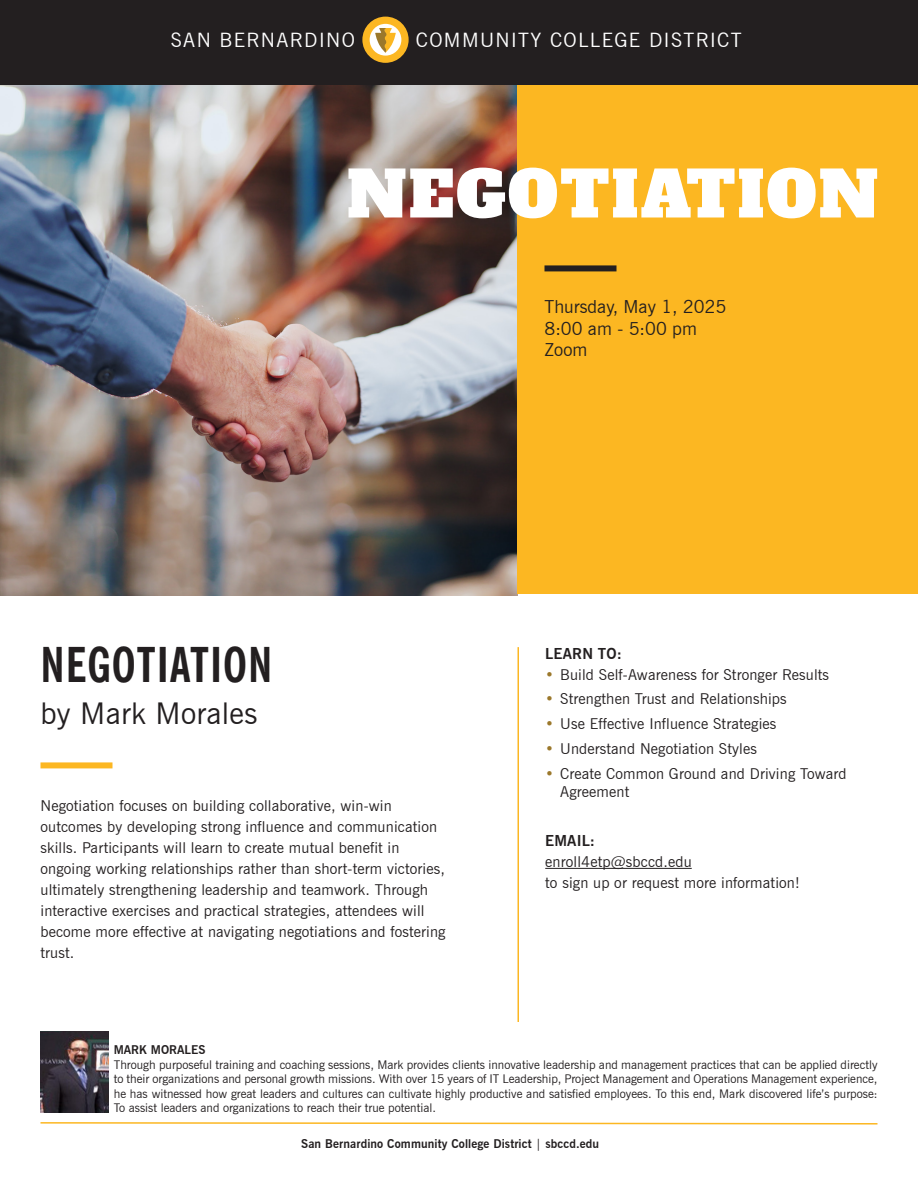
<style>
.page{position:relative;width:918px;height:1188px;background:#fff}
.page>*{position:absolute;margin:0;border:0;box-sizing:border-box;transform-origin:0 0}
.t1{font:63px "Alfa Slab One";letter-spacing:.04em;color:#fff}
.t2{font:700 condensed 48px "News Gothic BT";letter-spacing:.02em;color:#231f20}
.t3{font:30px "News Gothic BT";letter-spacing:.01em;color:#231f20}
.t4{font:19.95px "News Gothic BT";letter-spacing:.07em;color:#fff}
.t5{font:18px "News Gothic BT";color:#231f20}
.t6{font:15px/21px "News Gothic BT";letter-spacing:.01em;color:#231f20}
.t7{font:700 15px "News Gothic BT";letter-spacing:.01em;color:#231f20}
.t8{font:12px/14.4px "News Gothic BT";color:#231f20;text-align:justify}
.t9{font:700 12px "News Gothic BT";letter-spacing:.01em;color:#231f20}
.s1{font-weight:700;color:#9b782b}
.s2{font-weight:400}
</style>
<div class="page">
<div style="left:0;top:0;width:918px;height:85px;background:#231f20"></div>
<img style="left:0;top:85px;width:518px;height:510px">
<div style="left:362px;top:17px;width:47px;height:46px;background:#fcb722;border-radius:50%"></div>
<div style="left:370px;top:24px;width:31px;height:32px;background:#fff;border-radius:50%"></div>
<svg style="left:375px;top:28px;width:21px;height:25px"></svg>
<div style="left:518px;top:85px;width:400px;height:509px;background:#fcb722"></div>
<div style="left:40px;top:762px;width:72px;height:6px;background:#fcb722"></div>
<div style="left:544px;top:265px;width:72px;height:6px;background:#231f20"></div>
<svg style="left:40px;top:1122px;width:838px;height:3px"></svg>
<hr style="left:518px;top:647px;width:1px;height:375px;background:#fcb722">
<hr style="left:545px;top:868px;width:147px;height:1px;background:#231f20">
<img style="left:40px;top:1032px;width:69px;height:80px">
<p class="t4" style="left:171px;top:28px;width:186px">SAN BERNARDINO</p>
<p class="t4" style="left:416px;top:28px;width:327px">COMMUNITY COLLEGE DISTRICT</p>
<p class="t1" style="left:347px;top:140px;width:533px">NEGOTIATION</p>
<p class="t5" style="left:544px;top:296px;width:183px">Thursday, May 1, 2025</p>
<p class="t5" style="left:544px;top:318px;width:154px">8:00 am - 5:00 pm</p>
<p class="t5" style="left:544px;top:339px;width:44px">Zoom</p>
<p class="t2" style="left:40px;top:636px;width:233px">NEGOTIATION</p>
<p class="t3" style="left:40px;top:695px;width:218px">by Mark Morales</p>
<p class="t6" style="left:40px;top:795px;width:407px">Negotiation focuses on building collaborative, win-win outcomes by developing strong influence and communication skills. Participants will learn to create mutual benefit in ongoing working relationships rather than short-term victories, ultimately strengthening leadership and teamwork. Through interactive exercises and practical strategies, attendees will become more effective at navigating negotiations and fostering trust.</p>
<p class="t7" style="left:545px;top:644px;width:78px">LEARN TO:</p>
<p class="t6" style="left:545px;top:664px;width:285px"><span class="s1">•</span> Build Self-Awareness for Stronger Results</p>
<p class="t6" style="left:545px;top:688px;width:243px"><span class="s1">•</span> Strengthen Trust and Relationships</p>
<p class="t6" style="left:545px;top:713px;width:233px"><span class="s1">•</span> Use Effective Influence Strategies</p>
<p class="t6" style="left:545px;top:738px;width:213px"><span class="s1">•</span> Understand Negotiation Styles</p>
<p class="t6" style="left:560px;top:764px;width:288px;line-height:18px;text-indent:-15px"><span class="s1">•</span> Create Common Ground and Driving Toward<br>Agreement</p>
<p class="t7" style="left:545px;top:832px;width:51px">EMAIL:</p>
<p class="t6" style="left:545px;top:851px;width:148px">enroll4etp@sbccd.edu</p>
<p class="t6" style="left:545px;top:872px;width:256px">to sign up or request more information!</p>
<p class="t9" style="left:114px;top:1043px;width:93px">MARK MORALES</p>
<p class="t8" style="left:114px;top:1057px;width:765px">Through purposeful training and coaching sessions, Mark provides clients innovative leadership and management practices that can be applied directly to their organizations and personal growth missions. With over 15 years of IT Leadership, Project Management and Operations Management experience, he has witnessed how great leaders and cultures can cultivate highly productive and satisfied employees. To this end, Mark discovered life’s purpose:<br>To assist leaders and organizations to reach their true potential.</p>
<p class="t9" style="left:301px;top:1136px;width:299px">San Bernardino Community College District <span class="s2">|</span> sbccd.edu</p>
</div>
